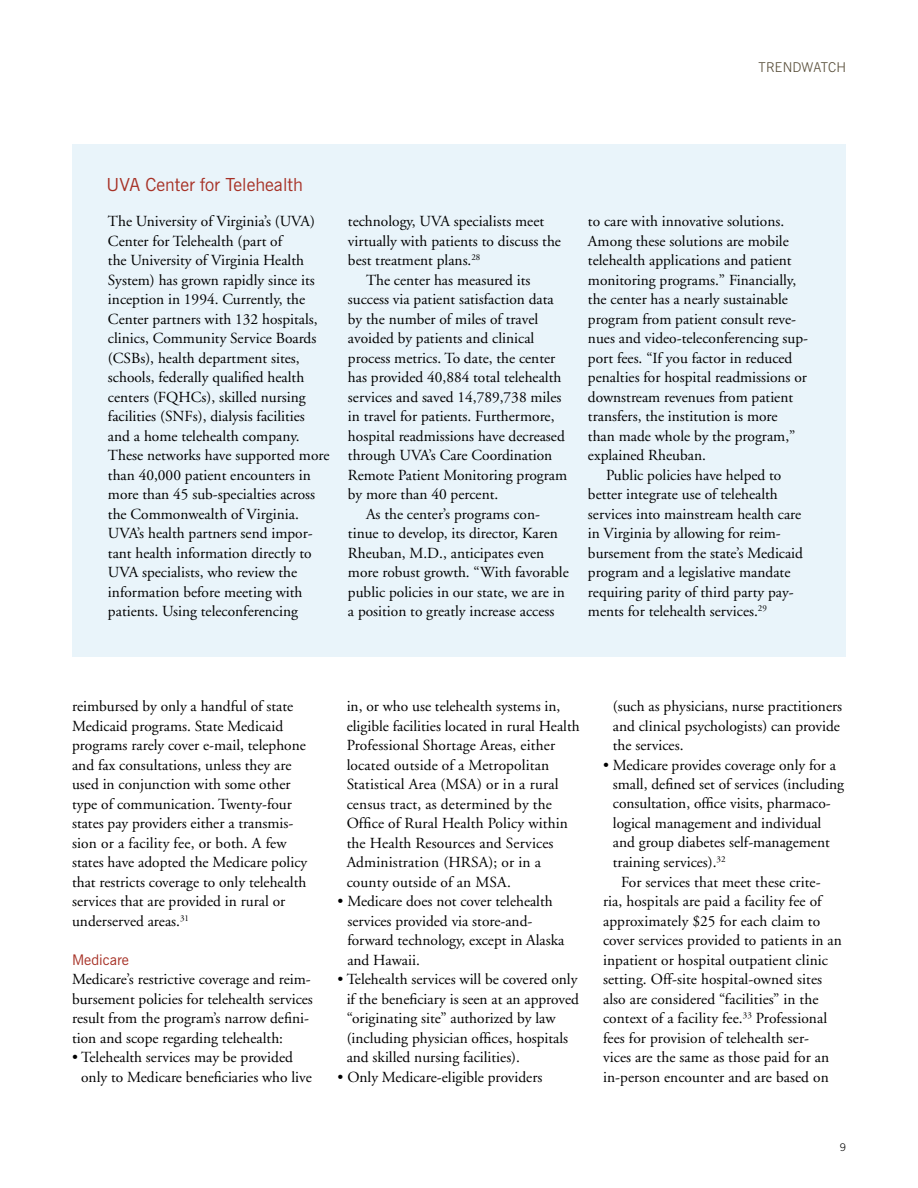
<style>
.page{position:relative;width:918px;height:1188px;background:#fff}
.page>*{position:absolute;margin:0;border:0;box-sizing:border-box;transform-origin:0 0}
.t1{font:18px "News Gothic BT";color:#a73126}
.t2{font:15.3px/19.5px "Adobe Garamond";color:#000}
.t3{font:14.7px "News Gothic BT";color:#a73126}
.t4{font:300 13.5px "News Gothic BT";letter-spacing:.02em;color:#564c37}
.t5{font:300 10.5px "News Gothic BT";color:#000}
</style>
<div class="page">
<div style="left:72px;top:144px;width:774px;height:513px;background:#e9f4fa"></div>
<p class="t4" style="left:759px;top:59px;width:89px">TRENDWATCH</p>
<p class="t1" style="left:107px;top:173px;width:198px">UVA Center for Telehealth</p>
<p class="t2" style="left:108px;top:212px;width:223px">The University of Virginia’s (UVA)<br>Center for Telehealth (part of<br>the University of Virginia Health System) has grown rapidly since its inception in 1994. Currently, the Center partners with 132 hospitals, clinics, Community Service Boards (CSBs), health department sites, schools, federally qualified health centers (FQHCs), skilled nursing facilities (SNFs), dialysis facilities and a home telehealth company.<br>These networks have supported more than 40,000 patient encounters in more than 45 sub-specialties across the Commonwealth of Virginia.<br>UVA’s health partners send impor&shy;tant health information directly to UVA specialists, who review the information before meeting with patients. Using teleconferencing</p>
<p class="t2" style="left:348px;top:212px;width:198px">technology, UVA specialists meet</p>
<p class="t2" style="left:348px;top:232px;width:215px">virtually with patients to discuss the</p>
<p class="t2" style="left:348px;top:251px;width:134px">best treatment plans.<sup>28</sup></p>
<p class="t2" style="left:366px;top:271px;width:166px">The center has measured its</p>
<p class="t2" style="left:348px;top:290px;width:207px">success via patient satisfaction data</p>
<p class="t2" style="left:348px;top:310px;width:192px">by the number of miles of travel</p>
<p class="t2" style="left:348px;top:329px;width:188px">avoided by patients and clinical</p>
<p class="t2" style="left:348px;top:349px;width:209px">process metrics. To date, the center</p>
<p class="t2" style="left:348px;top:368px;width:215px">has provided 40,884 total telehealth</p>
<p class="t2" style="left:348px;top:388px;width:215px">services and saved 14,789,738 miles</p>
<p class="t2" style="left:348px;top:407px;width:208px">in travel for patients. Furthermore,</p>
<p class="t2" style="left:348px;top:427px;width:218px">hospital readmissions have decreased</p>
<p class="t2" style="left:348px;top:446px;width:206px">through UVA’s Care Coordination</p>
<p class="t2" style="left:348px;top:466px;width:221px">Remote Patient Monitoring program</p>
<p class="t2" style="left:348px;top:485px;width:152px">by more than 40 percent.</p>
<p class="t2" style="left:366px;top:505px;width:176px">As the center’s programs con-</p>
<p class="t2" style="left:348px;top:524px;width:211px">tinue to develop, its director, Karen</p>
<p class="t2" style="left:348px;top:544px;width:198px">Rheuban, M.D., anticipates even</p>
<p class="t2" style="left:348px;top:563px;width:222px">more robust growth. “With favorable</p>
<p class="t2" style="left:348px;top:583px;width:218px">public policies in our state, we are in</p>
<p class="t2" style="left:348px;top:602px;width:208px">a position to greatly increase access</p>
<p class="t2" style="left:588px;top:212px;width:198px">to care with innovative solutions.</p>
<p class="t2" style="left:588px;top:232px;width:202px">Among these solutions are mobile</p>
<p class="t2" style="left:588px;top:251px;width:205px">telehealth applications and patient</p>
<p class="t2" style="left:588px;top:271px;width:210px">monitoring programs.” Financially,</p>
<p class="t2" style="left:588px;top:290px;width:202px">the center has a nearly sustainable</p>
<p class="t2" style="left:588px;top:310px;width:210px">program from patient consult reve-</p>
<p class="t2" style="left:588px;top:329px;width:222px">nues and video-teleconferencing sup-</p>
<p class="t2" style="left:588px;top:349px;width:206px">port fees. “If you factor in reduced</p>
<p class="t2" style="left:588px;top:368px;width:221px">penalties for hospital readmissions or</p>
<p class="t2" style="left:588px;top:388px;width:207px">downstream revenues from patient</p>
<p class="t2" style="left:588px;top:407px;width:191px">transfers, the institution is more</p>
<p class="t2" style="left:588px;top:427px;width:209px">than made whole by the program,”</p>
<p class="t2" style="left:588px;top:446px;width:119px">explained Rheuban.</p>
<p class="t2" style="left:606px;top:466px;width:177px">Public policies have helped to</p>
<p class="t2" style="left:588px;top:485px;width:191px">better integrate use of telehealth</p>
<p class="t2" style="left:588px;top:505px;width:215px">services into mainstream health care</p>
<p class="t2" style="left:588px;top:524px;width:194px">in Virginia by allowing for reim-</p>
<p class="t2" style="left:588px;top:544px;width:217px">bursement from the state’s Medicaid</p>
<p class="t2" style="left:588px;top:563px;width:204px">program and a legislative mandate</p>
<p class="t2" style="left:588px;top:583px;width:207px">requiring parity of third party pay-</p>
<p class="t2" style="left:588px;top:602px;width:180px">ments for telehealth services.<sup>29</sup></p>
<p class="t2" style="left:72px;top:697px;width:237px">reimbursed by only a handful of state Medicaid programs. State Medicaid programs rarely cover e-mail, telephone and fax consultations, unless they are used in conjunction with some other type of communication. Twenty-four states pay providers either a transmis&shy;sion or a facility fee, or both. A few states have adopted the Medicare policy that restricts coverage to only telehealth services that are provided in rural or underserved areas.<sup>31</sup></p>
<p class="t3" style="left:72px;top:950px;width:58px">Medicare</p>
<p class="t2" style="left:72px;top:970px;width:242px">Medicare’s restrictive coverage and reim&shy;bursement policies for telehealth services result from the program’s narrow defini&shy;tion and scope regarding telehealth:</p>
<p class="t2" style="left:81px;top:1048px;width:232px;text-indent:-9px">• Telehealth services may be provided only to Medicare beneficiaries who live</p>
<p class="t2" style="left:347px;top:697px;width:235px">in, or who use telehealth systems in, eligible facilities located in rural Health Professional Shortage Areas, either located outside of a Metropolitan Statistical Area (MSA) or in a rural census tract, as determined by the Office of Rural Health Policy within the Health Resources and Services Administration (HRSA); or in a county outside of an MSA.</p>
<p class="t2" style="left:347px;top:892px;width:219px;text-indent:-10px">• Medicare does not cover telehealth services provided via store-and&shy;forward technology, except in Alaska and Hawaii.</p>
<p class="t2" style="left:347px;top:970px;width:234px;text-indent:-9px">• Telehealth services will be covered only if the beneficiary is seen at an approved “originating site” authorized by law (including physician offices, hospitals and skilled nursing facilities).</p>
<p class="t2" style="left:338px;top:1067px;width:206px">• Only Medicare-eligible providers</p>
<p class="t2" style="left:613px;top:697px;width:231px">(such as physicians, nurse practitioners and clinical psychologists) can provide the services.</p>
<p class="t2" style="left:603px;top:755px;width:235px">• Medicare provides coverage only for a</p>
<p class="t2" style="left:613px;top:775px;width:233px">small, defined set of services (including</p>
<p class="t2" style="left:613px;top:794px;width:219px">consultation, office visits, pharmaco-</p>
<p class="t2" style="left:613px;top:814px;width:210px">logical management and individual</p>
<p class="t2" style="left:613px;top:833px;width:218px">and group diabetes self-management</p>
<p class="t2" style="left:613px;top:853px;width:114px">training services).<sup>32</sup></p>
<p class="t2" style="left:621px;top:872px;width:201px">For services that meet these crite-</p>
<p class="t2" style="left:603px;top:892px;width:220px">ria, hospitals are paid a facility fee of</p>
<p class="t2" style="left:603px;top:911px;width:219px">approximately $25 for each claim to</p>
<p class="t2" style="left:603px;top:931px;width:240px">cover services provided to patients in an</p>
<p class="t2" style="left:603px;top:950px;width:226px">inpatient or hospital outpatient clinic</p>
<p class="t2" style="left:603px;top:970px;width:221px">setting. Off-site hospital-owned sites</p>
<p class="t2" style="left:603px;top:989px;width:217px">also are considered “facilities” in the</p>
<p class="t2" style="left:603px;top:1009px;width:226px">context of a facility fee.<sup>33</sup> Professional</p>
<p class="t2" style="left:603px;top:1028px;width:208px">fees for provision of telehealth ser-</p>
<p class="t2" style="left:603px;top:1048px;width:228px">vices are the same as those paid for an</p>
<p class="t2" style="left:603px;top:1067px;width:227px">in-person encounter and are based on</p>
<p class="t5" style="left:840px;top:1141px;width:8px">9</p>
</div>
